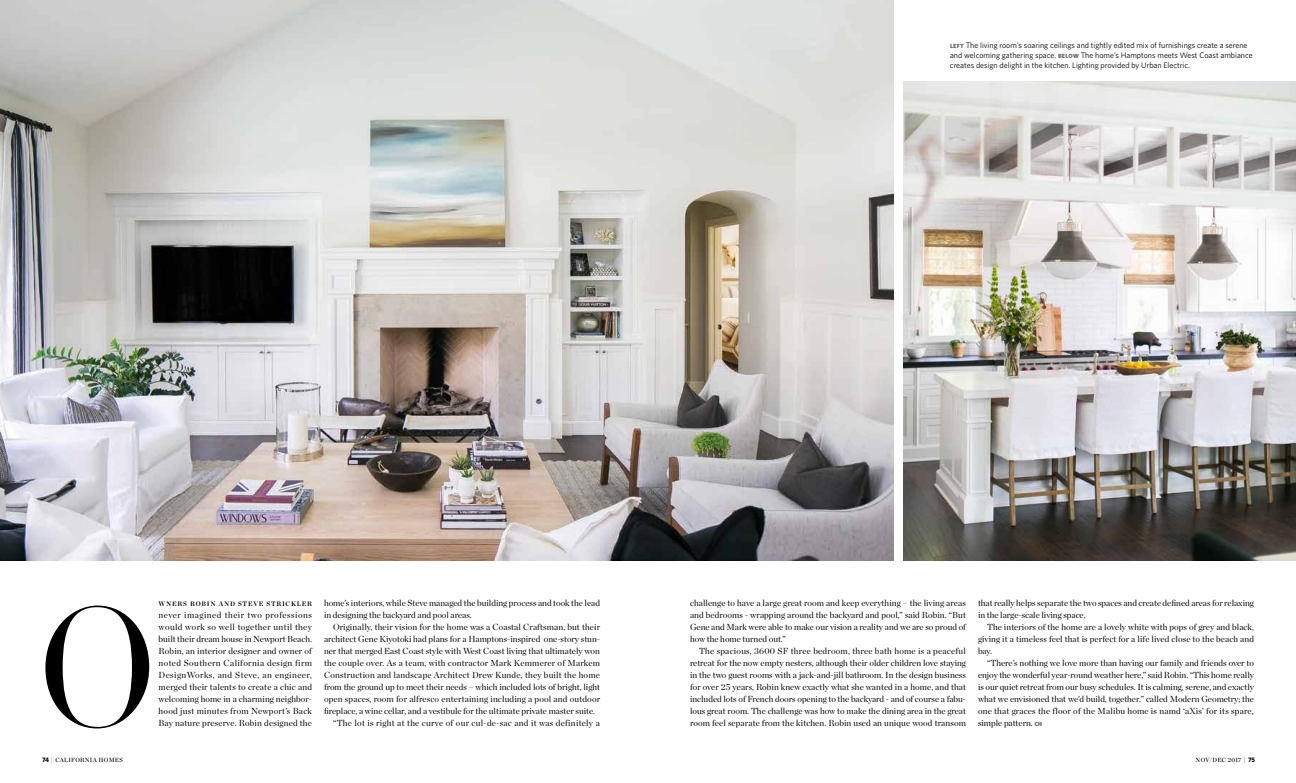
<style>
.page{position:relative;width:1296px;height:783px;background:#fff}
.page>*{position:absolute;margin:0;border:0;box-sizing:border-box;transform-origin:0 0}
.t1{font:200 178.7px "Chronicle Display";color:#000;scale:1.15 1}
.t2{font:8.8px/12px "Chronicle Display";color:#000;text-align:justify}
.t3{font:8.8px "Chronicle Display";letter-spacing:.025em;color:#000}
.t4{font:8.8px "Chronicle Display";letter-spacing:.02em;color:#000}
.t5{font:8.8px "Chronicle Display";letter-spacing:.03em;color:#000}
.t6{font:8px/10px "Whitney";color:#000}
.t7{font:700 6.5px "Chronicle Display";letter-spacing:.12em;color:#000}
.t8{font:6px "Chronicle Display Semi";letter-spacing:.05em;color:#000}
.s1{font-weight:900;font-size:6px;color:#6d6e71}
.s2{font-family:"Whitney";font-weight:900;font-size:6px;color:#6d6e71}
.s3{font-family:"Whitney";font-weight:700;font-size:6.5px}
.s4{font-family:"Chronicle Display";font-weight:300;font-size:7px}
</style>
<div class="page">
<img style="left:0;top:0;width:894px;height:561px">
<img style="left:903px;top:82px;width:393px;height:479px">
<p class="t6" style="left:950px;top:40px;width:304px"><span class="s1">LEFT</span> The living room’s soaring ceilings and tightly edited mix of furnishings create a serene and welcoming gathering space. <span class="s1">BELOW</span> The home’s Hamptons meets West Coast ambiance creates design delight in the kitchen. Lighting provided by Urban Electric.</p>
<p class="t2" style="left:978px;top:596px;width:277px">that really helps separate the two spaces and create defined areas for relaxing in the large-scale living space.</p>
<p class="t2" style="left:978px;top:620px;width:278px;text-indent:9px">The interiors of the home are a lovely white with pops of grey and black, giving it a timeless feel that is perfect for a life lived close to the beach and bay.</p>
<p class="t2" style="left:978px;top:656px;width:278px;text-indent:9px">“There’s nothing we love more than having our family and friends over to enjoy the wonderful year-round weather here,” said Robin. “This home really is our quiet retreat from our busy schedules. It is calming, serene, and exactly what we envisioned that we’d build, together.” called Modern Geometry; the one that graces the floor of the Malibu home is namd ‘aXis’ for its spare, simple pattern. <span class="s2">CH</span></p>
<p class="t2" style="left:690px;top:596px;width:277px">challenge to have a large great room and keep everything – the living areas and bedrooms - wrapping around the backyard and pool,” said Robin. “But Gene and Mark were able to make our vision a reality and we are so proud of how the home turned out.”</p>
<p class="t2" style="left:690px;top:644px;width:278px;text-indent:9px">The spacious, 3600 SF three bedroom, three bath home is a peaceful retreat for the now empty nesters, although their older children love staying in the two guest rooms with a jack-and-jill bathroom. In the design business for over 25 years, Robin knew exactly what she wanted in a home, and that included lots of French doors opening to the backyard - and of course a fabu&shy;lous great room. The challenge was how to make the dining area in the great room feel separate from the kitchen. Robin used an unique wood transom</p>
<p class="t2" style="left:324px;top:596px;width:278px">home’s interiors, while Steve managed the building process and took the lead in designing the backyard and pool areas.</p>
<p class="t2" style="left:333px;top:620px;width:269px">Originally, their vision for the home was a Coastal Craftsman, but their</p>
<p class="t2" style="left:324px;top:632px;width:278px">architect Gene Kiyotoki had plans for a Hamptons-inspired one-story stun-</p>
<p class="t2" style="left:324px;top:644px;width:278px">ner that merged East Coast style with West Coast living that ultimately won</p>
<p class="t3" style="left:324px;top:656px;width:278px">the couple over. As a team, with contractor Mark Kemmerer of Markem</p>
<p class="t3" style="left:324px;top:668px;width:277px">Construction and landscape Architect Drew Kunde, they built the home</p>
<p class="t2" style="left:324px;top:680px;width:278px">from the ground up to meet their needs – which included lots of bright, light</p>
<p class="t4" style="left:324px;top:692px;width:278px">open spaces, room for alfresco entertaining including a pool and outdoor</p>
<p class="t2" style="left:324px;top:704px;width:273px">fireplace, a wine cellar, and a vestibule for the ultimate private master suite.</p>
<p class="t5" style="left:333px;top:716px;width:268px">“The lot is right at the curve of our cul-de-sac and it was definitely a</p>
<p class="t7" style="left:159px;top:598px;width:155px">WNERS ROBIN AND STEVE STRICKLER</p>
<p class="t2" style="left:159px;top:608px;width:155px">never imagined their two professions would work so well together until they built their dream house in Newport Beach.<br>Robin, an interior designer and owner of noted Southern California design firm DesignWorks, and Steve, an engineer, merged their talents to create a chic and welcoming home in a charming neighbor&shy;hood just minutes from Newport’s Back Bay nature preserve. Robin designed the</p>
<h1 class="t1" style="left:36px;top:528px;width:108px">0</h1>
<p class="t8" style="left:42px;top:755px;width:82px"><span class="s3">74</span> <span class="s4">|</span> CALIFORNIA HOMES</p>
<p class="t8" style="left:1196px;top:755px;width:61px">NOV/DEC 2017 <span class="s4">|</span> <span class="s3">75</span></p>
</div>
